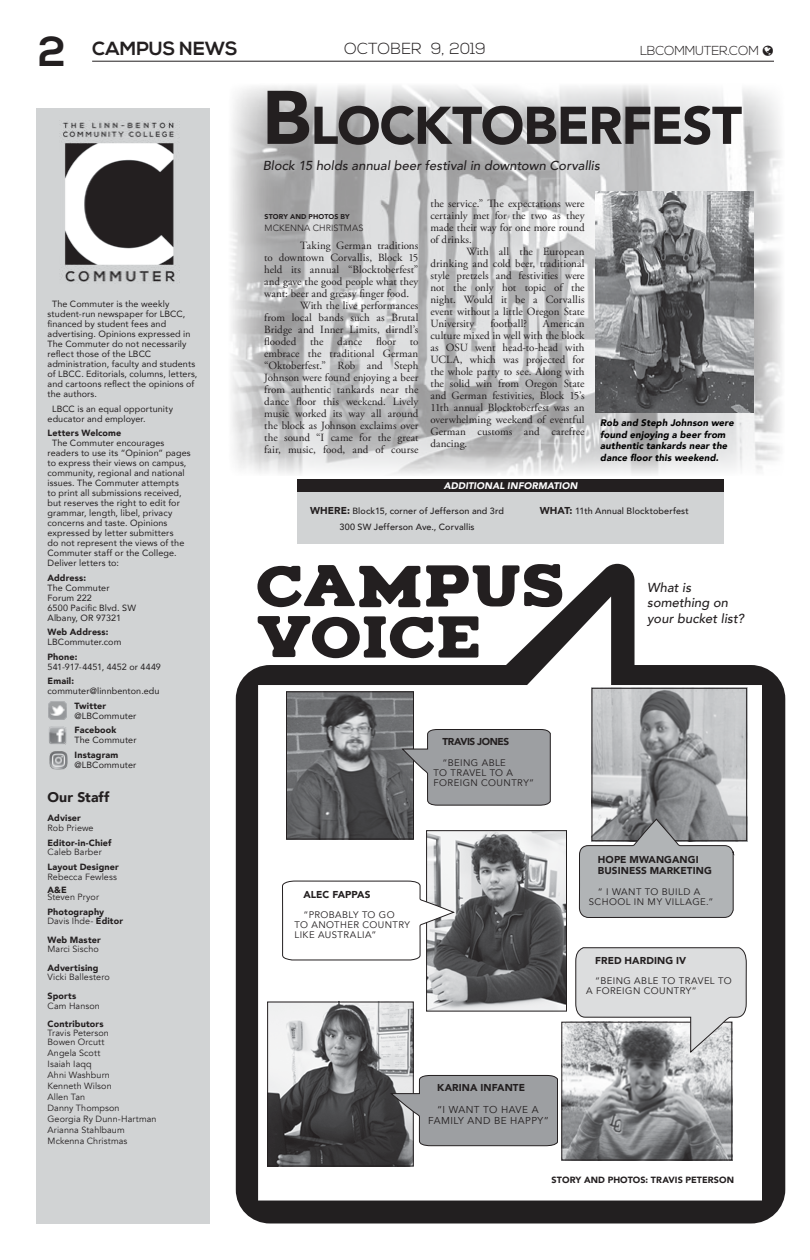
<style>
.page{position:relative;width:810px;height:1260px;background:#fff}
.page>*{position:absolute;margin:0;border:0;box-sizing:border-box;transform-origin:0 0}
.t1{font:900 100px "Pepperoni Slab";letter-spacing:.03em;color:#231f20}
.t2{font:900 52.5px "Avenir";letter-spacing:-.02em;color:#231f20}
.t3{font:700 19px "Nexa";letter-spacing:.005em;color:#231f20}
.t4{font:300 16px "Nexa";letter-spacing:.015em;color:#231f20}
.t5{font:900 14px "Avenir";letter-spacing:.01em;color:#231f20}
.t6{font:italic 500 13px/15.6px "Avenir";letter-spacing:.005em;color:#231f20}
.t7{font:300 13px "Nexa";letter-spacing:-.02em;color:#231f20}
.t8{font:11px/12px "Adobe Garamond Pro";letter-spacing:.005em;color:#231f20;text-align:justify}
.t9{font:900 10px/11px "Avenir";letter-spacing:.005em;color:#231f20}
.t10{font:10px/11px "Avenir";letter-spacing:.045em;color:#231f20;text-align:center}
.t11{font:900 10px "Avenir";letter-spacing:-.045em;color:#231f20}
.t12{font:9.5px/10px "Avenir";letter-spacing:.045em;color:#231f20}
.t13{font:italic 900 9.5px/11.5px "Avenir";letter-spacing:.015em;color:#000}
.t14{font:italic 900 9.5px "Avenir";letter-spacing:.01em;color:#fff}
.t15{font:9px/10px "Avenir";letter-spacing:.01em;color:#231f20}
.t16{font:9px/11px "Avenir";letter-spacing:.01em;color:#231f20}
.t17{font:900 9px/9.5px "Avenir";letter-spacing:.015em;color:#231f20}
.t18{font:500 9px/16.5px "Avenir";letter-spacing:.015em;color:#231f20;text-align:center}
.t19{font:300 9px "Avenir";letter-spacing:.01em;color:#231f20}
.t20{font:900 7px "Avenir";letter-spacing:.01em;color:#231f20}
.s1{font-size:42px}
.s2{font-style:inherit}
.s3{font-weight:400}
.s4{font-size:75px}
.s5{font-weight:900;font-size:10px}
</style>
<div class="page">
<hr style="left:92px;top:61px;width:682px;height:1px;background:#231f20">
<img style="left:231px;top:85px;width:551px;height:389px">
<div style="left:36px;top:108px;width:174px;height:1116px;background:#d1d3d4"></div>
<img style="left:49px;top:701px;width:18px;height:18px">
<img style="left:49px;top:727px;width:18px;height:18px">
<img style="left:62px;top:120px;width:113px;height:162px">
<svg style="left:400px;top:443px;width:151px;height:31px;background:#d5d5d6"></svg>
<svg style="left:236px;top:564px;width:549px;height:659px"></svg>
<img style="left:593px;top:690px;width:152px;height:149px">
<div style="left:591px;top:688px;width:156px;height:153px;border:1px solid #231f20"></div>
<svg style="left:578px;top:818px;width:156px;height:101px;background:#abadaf"></svg>
<svg style="left:281px;top:564px;width:175px;height:397px"></svg>
<img style="left:49px;top:752px;width:18px;height:18px">
<img style="left:596px;top:191px;width:158px;height:222px">
<div style="left:297px;top:492px;width:427px;height:52px;background:#d1d3d4"></div>
<div style="left:297px;top:479px;width:427px;height:13px;background:#231f20"></div>
<h3 class="t3" style="left:38px;top:38px;width:201px"><span class="s1">2</span> CAMPUS NEWS</h3>
<h3 class="t4" style="left:344px;top:40px;width:143px">OCTOBER <span class="s2">9, 2019</span></h3>
<p class="t7" style="left:640px;top:43px;width:120px">LBCOMMUTER.COM</p>
<p class="t15" style="left:48px;top:299px;width:151px;text-indent:4px">The Commuter is the weekly student-run newspaper for LBCC, financed by student fees and advertising. Opinions expressed in<br>The Commuter do not necessarily reflect those of the LBCC administration, faculty and students of LBCC. Editorials, columns, letters, and cartoons reflect the opinions of the authors.</p>
<p class="t15" style="left:48px;top:403px;width:127px;text-indent:4px">LBCC is an equal opportunity educator and employer.</p>
<p class="t17" style="left:48px;top:428px;width:75px">Letters Welcome</p>
<p class="t15" style="left:48px;top:438px;width:145px;text-indent:4px">The Commuter encourages readers to use its “Opinion” pages to express their views on campus, community, regional and national issues. The Commuter attempts<br>to print all submissions received, but reserves the right to edit for grammar, length, libel, privacy concerns and taste. Opinions expressed by letter submitters<br>do not represent the views of the<br>Commuter staff or the College.<br>Deliver letters to:</p>
<p class="t17" style="left:48px;top:573px;width:40px">Address:</p>
<p class="t15" style="left:48px;top:582px;width:90px">The Commuter<br>Forum 222<br>6500 Pacific Blvd. SW<br>Albany, OR 97321</p>
<p class="t17" style="left:48px;top:627px;width:62px">Web Address:</p>
<p class="t15" style="left:48px;top:637px;width:75px">LBCommuter.com</p>
<p class="t17" style="left:48px;top:652px;width:31px">Phone:</p>
<p class="t15" style="left:48px;top:661px;width:115px">541-917-4451, 4452 or 4449</p>
<p class="t17" style="left:48px;top:676px;width:28px">Email:</p>
<p class="t15" style="left:48px;top:686px;width:113px">commuter@linnbenton.edu</p>
<p class="t17" style="left:75px;top:701px;width:33px">Twitter</p>
<p class="t15" style="left:75px;top:710px;width:63px">@LBCommuter</p>
<p class="t17" style="left:75px;top:725px;width:43px">Facebook</p>
<p class="t15" style="left:75px;top:735px;width:64px">The Commuter</p>
<p class="t17" style="left:75px;top:750px;width:45px">Instagram</p>
<p class="t15" style="left:75px;top:759px;width:63px">@LBCommuter</p>
<p class="t5" style="left:48px;top:785px;width:63px">Our Staff</p>
<p class="t17" style="left:48px;top:813px;width:35px">Adviser</p>
<p class="t16" style="left:48px;top:822px;width:48px">Rob Priewe</p>
<p class="t17" style="left:48px;top:838px;width:66px">Editor-in-Chief</p>
<p class="t16" style="left:48px;top:847px;width:56px">Caleb Barber</p>
<p class="t17" style="left:48px;top:862px;width:73px">Layout Designer</p>
<p class="t16" style="left:48px;top:871px;width:71px">Rebecca Fewless</p>
<p class="t17" style="left:48px;top:885px;width:21px">A&amp;E</p>
<p class="t16" style="left:48px;top:892px;width:53px">Steven Pryor</p>
<p class="t17" style="left:48px;top:907px;width:77px">Photography<br><span class="s3">Davis Ihde-</span> Editor</p>
<p class="t17" style="left:48px;top:935px;width:55px">Web Master</p>
<p class="t16" style="left:48px;top:944px;width:53px">Marci Sischo</p>
<p class="t17" style="left:48px;top:963px;width:53px">Advertising</p>
<p class="t16" style="left:48px;top:972px;width:64px">Vicki Ballestero</p>
<p class="t17" style="left:48px;top:991px;width:30px">Sports</p>
<p class="t16" style="left:48px;top:1000px;width:54px">Cam Hanson</p>
<p class="t17" style="left:48px;top:1019px;width:58px">Contributors</p>
<p class="t16" style="left:48px;top:1029px;width:63px;line-height:9px">Travis Peterson<br>Bowen Orcutt</p>
<p class="t16" style="left:48px;top:1048px;width:111px">Angela Scott<br>Isaiah Iaqq<br>Ahni Washburn<br>Kenneth Wilson<br>Allen Tan<br>Danny Thompson<br>Georgia Ry Dunn-Hartman<br>Arianna Stahlbaum<br>Mckenna Christmas</p>
<h2 class="t2" style="left:262px;top:81px;width:481px"><span class="s4">B</span>LOCKTOBERFEST</h2>
<p class="t6" style="left:263px;top:158px;width:339px">Block 15 holds annual beer festival in downtown Corvallis</p>
<p class="t20" style="left:265px;top:211px;width:87px">STORY AND PHOTOS BY</p>
<p class="t19" style="left:265px;top:223px;width:100px">MCKENNA CHRISTMAS</p>
<p class="t8" style="left:300px;top:240px;width:120px">Taking German traditions</p>
<p class="t8" style="left:264px;top:252px;width:156px">to downtown Corvallis, Block 15</p>
<p class="t8" style="left:264px;top:264px;width:156px">held its annual “Blocktoberfest”</p>
<p class="t8" style="left:264px;top:276px;width:156px">and gave the good people what they</p>
<p class="t8" style="left:264px;top:288px;width:146px">want: beer and greasy finger food.</p>
<p class="t8" style="left:300px;top:300px;width:120px">With the live performances</p>
<p class="t8" style="left:264px;top:312px;width:156px">from local bands such as Brutal</p>
<p class="t8" style="left:264px;top:324px;width:156px">Bridge and Inner Limits, dirndl’s</p>
<p class="t8" style="left:264px;top:336px;width:34px">flooded</p>
<p class="t8" style="left:310px;top:336px;width:15px">the</p>
<p class="t8" style="left:337px;top:336px;width:27px">dance</p>
<p class="t8" style="left:376px;top:336px;width:21px">floor</p>
<p class="t8" style="left:264px;top:336px;width:156px;text-indent:146px">to embrace the traditional German “Oktoberfest.” Rob and Steph Johnson were found enjoying a beer from authentic tankards near the dance floor this weekend. Lively music worked its way all around the block as Johnson exclaims over the sound “I came for the great fair, music, food, and of course</p>
<p class="t8" style="left:430px;top:198px;width:156px">the service.” The expectations were certainly met for the two as they made their way for one more round of drinks.</p>
<p class="t8" style="left:430px;top:246px;width:156px;text-indent:36px">With all the European drinking and cold beer, traditional style pretzels and festivities were not the only hot topic of the night. Would it be a Corvallis event without a little Oregon State University</p>
<p class="t8" style="left:490px;top:318px;width:38px">football?</p>
<p class="t8" style="left:430px;top:318px;width:156px;text-indent:112px">American culture mixed in well with the block as OSU went head-to-head with UCLA, which was projected for the whole party to see. Along with the solid win from Oregon State and German festivities, Block 15’s 11th annual Blocktoberfest was an overwhelming weekend of eventful German customs and carefree dancing.</p>
<p class="t14" style="left:444px;top:478px;width:135px">ADDITIONAL INFORMATION</p>
<p class="t13" style="left:600px;top:417px;width:135px">Rob and Steph Johnson were found enjoying a beer from authentic tankards near the dance floor this weekend.</p>
<p class="t18" style="left:310px;top:502px;width:196px"><span class="s5">WHERE:</span> Block15, corner of Jefferson and 3rd<br>300 SW Jefferson Ave., Corvallis</p>
<p class="t18" style="left:540px;top:502px;width:150px"><span class="s5">WHAT:</span> 11th Annual Blocktoberfest</p>
<h1 class="t1" style="left:257px;top:512px;width:307px">CAMPUS</h1>
<h1 class="t1" style="left:257px;top:563px;width:224px">VOICE</h1>
<p class="t6" style="left:647px;top:580px;width:98px">What is something on your bucket list?</p>
<p class="t11" style="left:443px;top:733px;width:68px">TRAVIS JONES</p>
<p class="t12" style="left:434px;top:757px;width:102px;text-indent:9px">“BEING ABLE<br>TO TRAVEL TO A<br>FOREIGN COUNTRY”</p>
<p class="t9" style="left:303px;top:889px;width:69px">ALEC FAPPAS</p>
<p class="t12" style="left:294px;top:910px;width:117px;text-indent:9px">“PROBABLY TO GO<br>TO ANOTHER COUNTRY<br>LIKE AUSTRALIA”</p>
<p class="t9" style="left:598px;top:854px;width:115px">HOPE MWANGANGI<br>BUSINESS MARKETING</p>
<p class="t12" style="left:589px;top:887px;width:126px;text-align:center">“ I WANT TO BUILD A<br>SCHOOL IN MY VILLAGE.”</p>
<p class="t9" style="left:595px;top:955px;width:92px">FRED HARDING IV</p>
<p class="t12" style="left:586px;top:976px;width:147px;text-indent:9px">“BEING ABLE TO TRAVEL TO<br>A FOREIGN COUNTRY”</p>
<p class="t9" style="left:437px;top:1082px;width:89px">KARINA INFANTE</p>
<p class="t10" style="left:428px;top:1105px;width:122px">“I WANT TO HAVE A<br>FAMILY AND BE HAPPY”</p>
<p class="t17" style="left:552px;top:1175px;width:184px">STORY AND PHOTOS: TRAVIS PETERSON</p>
</div>
